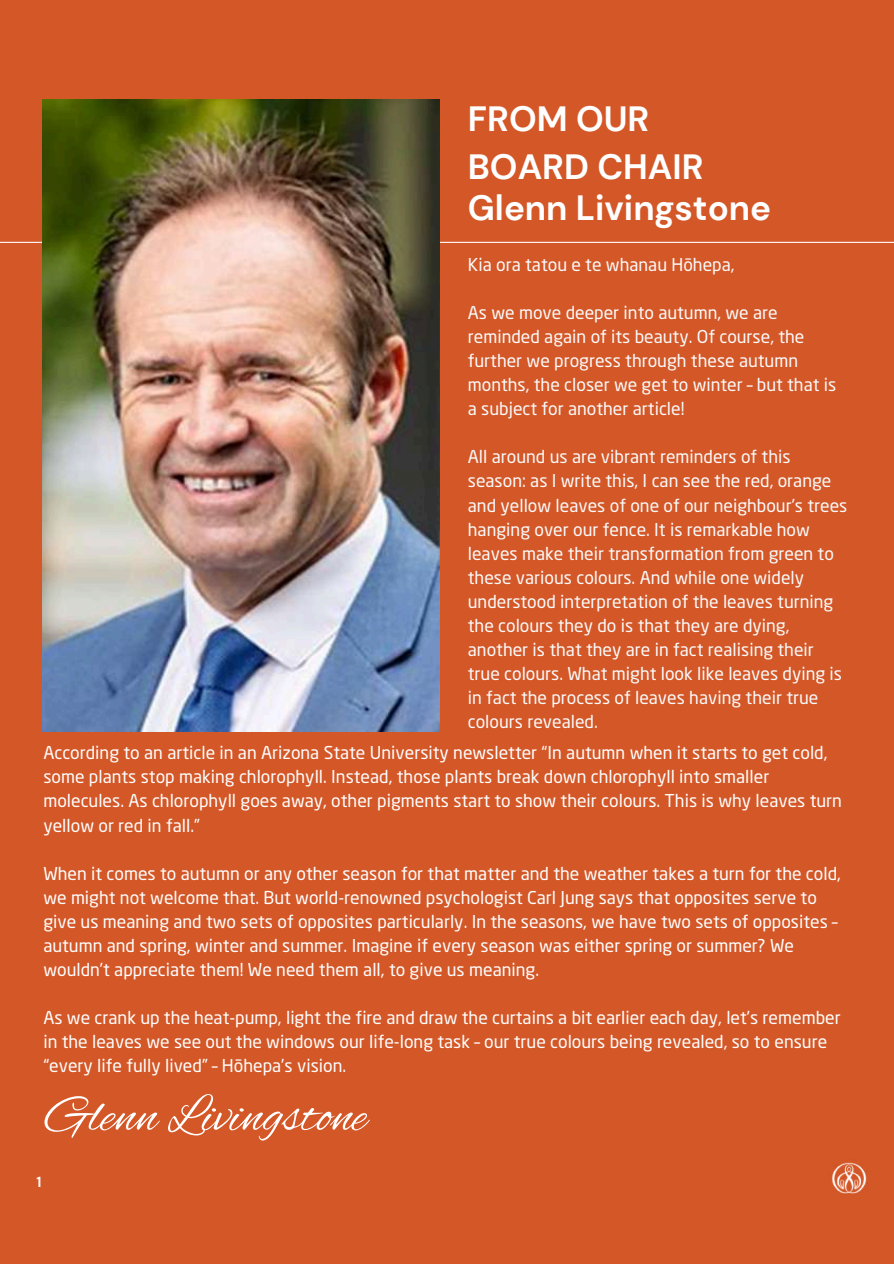
<style>
.page{position:relative;width:894px;height:1264px;background:#fff}
.page>*{position:absolute;margin:0;border:0;box-sizing:border-box;transform-origin:0 0}
.t1{font:52.5px "Alex Brush";color:#fff}
.t2{font:700 34.95px/48.2px "DM Sans";color:#fff}
.t3{font:17.55px/24px "Neo Sans W1 G";color:#fefefe}
.t4{font:17.55px/24px "Neo Sans W1 G";color:#fafafa}
.t5{font:700 14.55px "DM Sans";color:#fafafa}
</style>
<div class="page">
<div style="left:0;top:0;width:893px;height:1263px;background:#d45727"></div>
<hr style="left:0;top:242px;width:893px;height:1px;background:#fff">
<img style="left:42px;top:99px;width:397px;height:632px">
<img style="left:832px;top:1162px;width:36px;height:32px">
<h2 class="t2" style="left:467px;top:95px;width:237px">FROM OUR<br>BOARD CHAIR</h2>
<h2 class="t2" style="left:467px;top:184px;width:305px">Glenn Livingstone</h2>
<p class="t4" style="left:467px;top:254px;width:268px">Kia ora tatou e te whanau Hōhepa,</p>
<p class="t4" style="left:467px;top:302px;width:370px">As we move deeper into autumn, we are reminded again of its beauty. Of course, the further we progress through these autumn months, the closer we get to winter – but that is a subject for another article!</p>
<p class="t4" style="left:467px;top:447px;width:381px">All around us are vibrant reminders of this season: as I write this, I can see the red, orange and yellow leaves of one of our neighbour’s trees hanging over our fence. It is remarkable how leaves make their transformation from green to these various colours. And while one widely understood interpretation of the leaves turning the colours they do is that they are dying, another is that they are in fact realising their true colours. What might look like leaves dying is in fact the process of leaves having their true colours revealed.</p>
<p class="t3" style="left:43px;top:742px;width:800px">According to an article in an Arizona State University newsletter “In autumn when it starts to get cold, some plants stop making chlorophyll. Instead, those plants break down chlorophyll into smaller molecules. As chlorophyll goes away, other pigments start to show their colours. This is why leaves turn yellow or red in fall.”</p>
<p class="t3" style="left:43px;top:863px;width:798px">When it comes to autumn or any other season for that matter and the weather takes a turn for the cold, we might not welcome that. But world-renowned psychologist Carl Jung says that opposites serve to give us meaning and two sets of opposites particularly. In the seasons, we have two sets of opposites – autumn and spring, winter and summer. Imagine if every season was either spring or summer? We wouldn’t appreciate them! We need them all, to give us meaning.</p>
<p class="t3" style="left:43px;top:1007px;width:798px">As we crank up the heat-pump, light the fire and draw the curtains a bit earlier each day, let’s remember in the leaves we see out the windows our life-long task – our true colours being revealed, so to ensure “every life fully lived” – Hōhepa’s vision.</p>
<h1 class="t1" style="left:45px;top:1086px;width:323px">Glenn Livingstone</h1>
<p class="t5" style="left:37px;top:1172px;width:7px">1</p>
</div>
